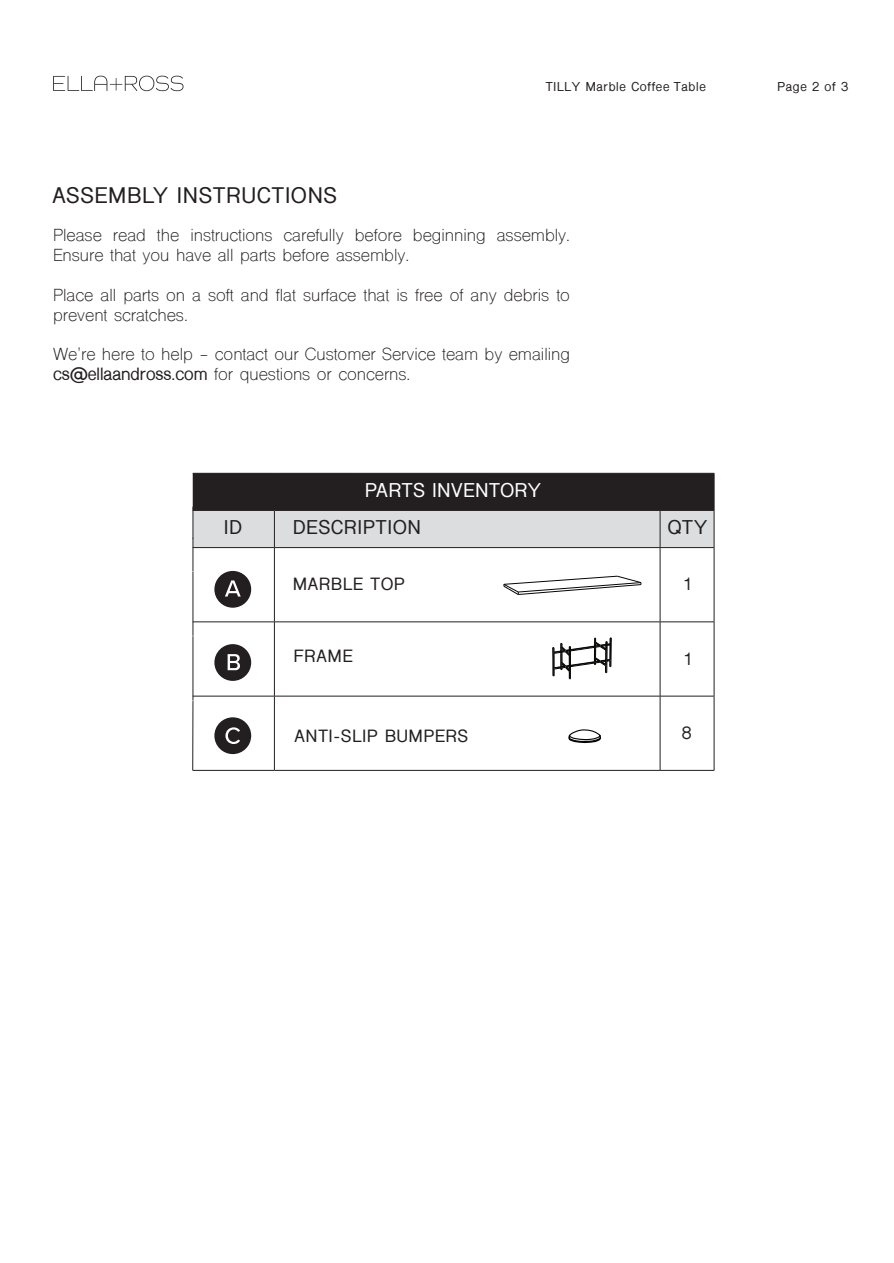
<style>
.page{position:relative;width:894px;height:1263px;background:#fff}
.page>*{position:absolute;margin:0;border:0;box-sizing:border-box;transform-origin:0 0}
.t1{font:700 21px "Shree Dev 0714";letter-spacing:.06em;color:#231f20}
.t2{font:700 18.6px "Shree Dev 0714";letter-spacing:.06em;color:#231f20}
.t3{font:700 18.6px "Shree Dev 0714";letter-spacing:.045em;color:#fff}
.t4{font:16.5px/19.8px "Shree Dev 0714";color:#231f20}
.t5{font:700 16.5px "Shree Dev 0714";letter-spacing:.06em;color:#231f20}
.t6{font:700 12px "Shree Dev 0714";letter-spacing:.06em;color:#231f20}
.s1{font-weight:700}
</style>
<div class="page">
<svg style="left:53px;top:76px;width:130px;height:15px"></svg>
<div style="left:193px;top:473px;width:520px;height:37px;background:#231f20"></div>
<div style="left:194px;top:511px;width:519px;height:36px;background:#dcdddf"></div>
<hr style="left:193px;top:507px;width:1px;height:32px;background:#231f20">
<hr style="left:659px;top:473px;width:55px;height:1px;background:#231f20">
<hr style="left:713px;top:474px;width:1px;height:36px;background:#231f20">
<hr style="left:193px;top:510px;width:81px;height:1px;background:#231f20">
<hr style="left:193px;top:538px;width:1px;height:33px;background:#231f20">
<hr style="left:274px;top:510px;width:385px;height:1px;background:#231f20">
<hr style="left:274px;top:511px;width:1px;height:36px;background:#231f20">
<hr style="left:659px;top:510px;width:55px;height:1px;background:#231f20">
<hr style="left:659px;top:511px;width:1px;height:36px;background:#231f20">
<hr style="left:713px;top:511px;width:1px;height:36px;background:#231f20">
<hr style="left:193px;top:547px;width:81px;height:1px;background:#231f20">
<hr style="left:193px;top:571px;width:1px;height:65px;background:#231f20">
<hr style="left:274px;top:547px;width:385px;height:1px;background:#231f20">
<hr style="left:274px;top:548px;width:1px;height:74px;background:#231f20">
<hr style="left:659px;top:547px;width:55px;height:1px;background:#231f20">
<hr style="left:659px;top:548px;width:1px;height:74px;background:#231f20">
<hr style="left:713px;top:548px;width:1px;height:74px;background:#231f20">
<hr style="left:193px;top:622px;width:81px;height:1px;background:#231f20">
<hr style="left:193px;top:636px;width:1px;height:65px;background:#231f20">
<hr style="left:274px;top:622px;width:385px;height:1px;background:#231f20">
<hr style="left:274px;top:622px;width:1px;height:74px;background:#231f20">
<hr style="left:659px;top:622px;width:55px;height:1px;background:#231f20">
<hr style="left:659px;top:622px;width:1px;height:74px;background:#231f20">
<hr style="left:713px;top:622px;width:1px;height:74px;background:#231f20">
<hr style="left:193px;top:696px;width:81px;height:1px;background:#231f20">
<hr style="left:192px;top:701px;width:1px;height:69px;background:#231f20">
<hr style="left:274px;top:696px;width:385px;height:1px;background:#231f20">
<hr style="left:274px;top:696px;width:1px;height:74px;background:#231f20">
<hr style="left:659px;top:696px;width:55px;height:1px;background:#231f20">
<hr style="left:659px;top:696px;width:1px;height:74px;background:#231f20">
<hr style="left:713px;top:696px;width:1px;height:74px;background:#231f20">
<hr style="left:193px;top:770px;width:81px;height:1px;background:#231f20">
<hr style="left:274px;top:770px;width:385px;height:1px;background:#231f20">
<hr style="left:659px;top:770px;width:55px;height:1px;background:#231f20">
<div style="left:215px;top:572px;width:35px;height:35px;background:#231f20;border-radius:50%"></div>
<div style="left:214px;top:571px;width:37px;height:37px;border:2px solid #231f20;border-radius:50%"></div>
<svg style="left:225px;top:580px;width:15px;height:16px"></svg>
<div style="left:215px;top:645px;width:35px;height:35px;background:#231f20;border-radius:50%"></div>
<div style="left:214px;top:644px;width:37px;height:37px;border:2px solid #231f20;border-radius:50%"></div>
<svg style="left:227px;top:654px;width:13px;height:16px"></svg>
<div style="left:215px;top:718px;width:35px;height:35px;background:#231f20;border-radius:50%"></div>
<div style="left:214px;top:717px;width:37px;height:37px;border:2px solid #231f20;border-radius:50%"></div>
<svg style="left:225px;top:727px;width:15px;height:17px"></svg>
<svg style="left:568px;top:729px;width:33px;height:15px"></svg>
<svg style="left:503px;top:575px;width:138px;height:20px"></svg>
<svg style="left:552px;top:638px;width:59px;height:41px"></svg>
<p class="t1" style="left:52px;top:183px;width:286px">ASSEMBLY INSTRUCTIONS</p>
<p class="t6" style="left:545px;top:80px;width:161px">TILLY Marble Coffee Table</p>
<p class="t6" style="left:777px;top:80px;width:72px">Page 2 of 3</p>
<p class="t4" style="left:53px;top:228px;width:518px">Please read the instructions carefully before beginning assembly.<br>Ensure that you have all parts before assembly.</p>
<p class="t4" style="left:53px;top:287px;width:518px">Place all parts on a soft and flat surface that is free of any debris to prevent scratches.</p>
<p class="t4" style="left:53px;top:346px;width:518px">We're here to help - contact our Customer Service team by emailing <span class="s1">cs@ellaandross.com</span> for questions or concerns.</p>
<p class="t3" style="left:365px;top:480px;width:177px">PARTS INVENTORY</p>
<p class="t2" style="left:224px;top:517px;width:19px">ID</p>
<p class="t2" style="left:293px;top:517px;width:129px">DESCRIPTION</p>
<p class="t2" style="left:667px;top:517px;width:41px">QTY</p>
<p class="t5" style="left:293px;top:575px;width:113px">MARBLE TOP</p>
<p class="t5" style="left:682px;top:575px;width:11px">1</p>
<p class="t5" style="left:294px;top:646px;width:60px">FRAME</p>
<p class="t5" style="left:682px;top:649px;width:11px">1</p>
<p class="t5" style="left:294px;top:727px;width:175px">ANTI-SLIP BUMPERS</p>
<p class="t5" style="left:681px;top:723px;width:11px">8</p>
</div>
